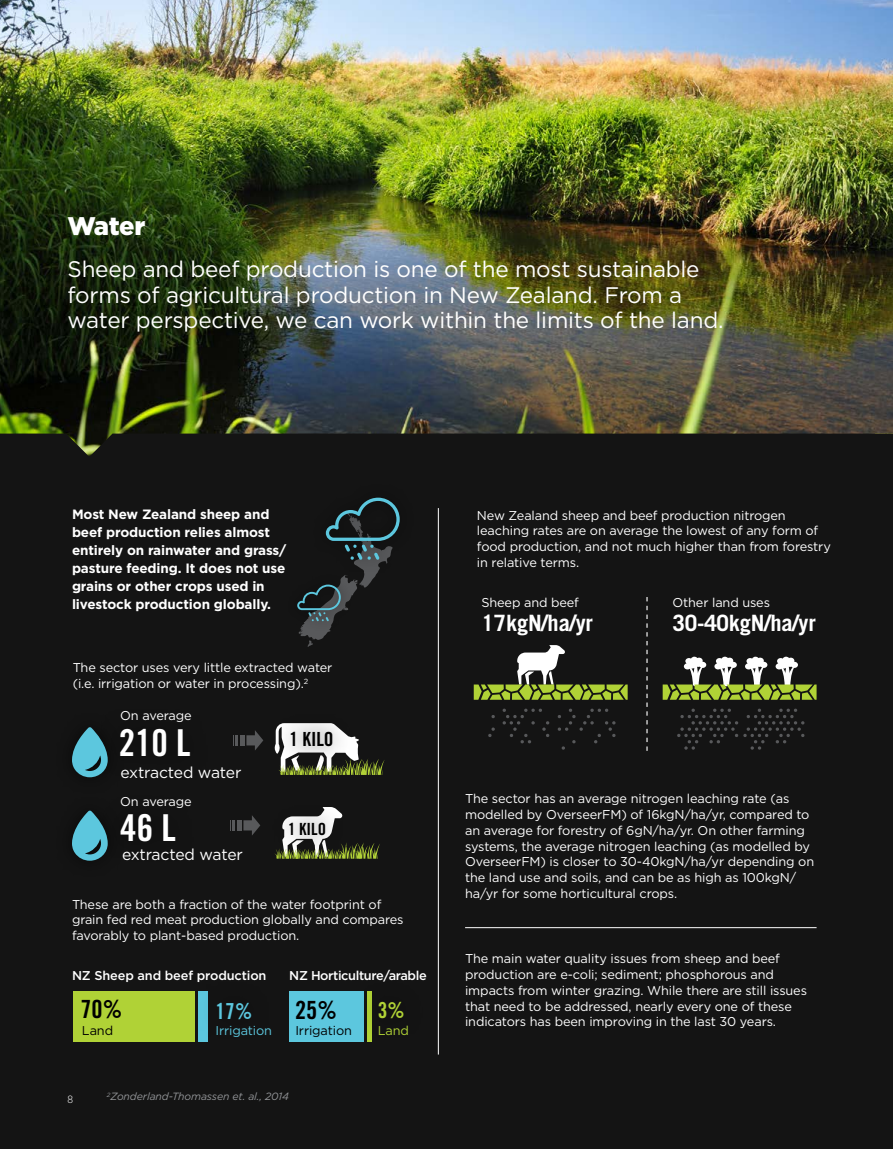
<style>
.page{position:relative;width:893px;height:1149px;background:#fff}
.page>*{position:absolute;margin:0;border:0;box-sizing:border-box;transform-origin:0 0}
.t1{font:37.05px "Trade Gothic Bold Cond Twenty";color:#fff}
.t2{font:900 25.5px "Gotham";letter-spacing:-.02em;color:#fff}
.t3{font:25.05px "Trade Gothic Bold Cond Twenty";color:#000}
.t4{font:22.5px/25.5px "Gotham";letter-spacing:-.01em;color:#fff}
.t5{font:700 22.5px "Trade Gothic";letter-spacing:-.01em;color:#fff}
.t6{font:22.05px "Trade Gothic Bold Cond Twenty";color:#5cc7de}
.t7{font:22.05px "Trade Gothic Bold Cond Twenty";color:#b0d236}
.t8{font:19.5px "Trade Gothic Bold Cond Twenty";color:#000}
.t9{font:16.8px "Trade Gothic Bold Cond Twenty";color:#000}
.t10{font:15.75px "Gotham";letter-spacing:-.015em;color:#fff}
.t11{font:700 13.5px/18px "Gotham";letter-spacing:-.01em;color:#fff}
.t12{font:12.75px/15.8px "Gotham";letter-spacing:-.01em;color:#fff}
.t13{font:500 12.75px "Gotham";letter-spacing:-.02em;color:#fff}
.t14{font:12.75px "Gotham";letter-spacing:-.01em;color:#000}
.t15{font:12.75px "Gotham";letter-spacing:-.01em;color:#5cc7de}
.t16{font:12.75px "Gotham";color:#b0d236}
.t17{font:italic 10.5px "Gotham";letter-spacing:-.01em;color:#939598}
.t18{font:300 10.5px "Gotham Narrow";color:#fff}
</style>
<div class="page">
<div style="left:0;top:374px;width:893px;height:774px;background:#141414"></div>
<img style="left:0;top:0;width:893px;height:456px">
<hr style="left:465px;top:927px;width:352px;height:1px;background:#fff">
<hr style="left:367px;top:991px;width:4px;height:50px;background:#b0d236">
<div style="left:289px;top:991px;width:75px;height:50px;background:#5cc7de"></div>
<div style="left:357px;top:979px;width:68px;height:60px;background:#000;opacity:.6"></div>
<div style="left:199px;top:991px;width:9px;height:50px;background:#5cc7de"></div>
<div style="left:73px;top:991px;width:122px;height:50px;background:#b0d236"></div>
<div style="left:196px;top:979px;width:76px;height:61px;background:#000;opacity:.6"></div>
<svg style="left:72px;top:810px;width:36px;height:50px"></svg>
<svg style="left:275px;top:843px;width:105px;height:15px"></svg>
<div style="left:271px;top:803px;width:73px;height:51px;background:#000;opacity:.6"></div>
<svg style="left:72px;top:727px;width:36px;height:50px"></svg>
<svg style="left:279px;top:736px;width:106px;height:38px"></svg>
<div style="left:273px;top:712px;width:80px;height:54px;background:#000;opacity:.6"></div>
<svg style="left:246px;top:730px;width:17px;height:20px"></svg>
<div style="left:240px;top:735px;width:5px;height:10px;background:#58595b"></div>
<svg style="left:233px;top:735px;width:5px;height:10px"></svg>
<svg style="left:243px;top:815px;width:17px;height:20px"></svg>
<div style="left:237px;top:820px;width:5px;height:10px;background:#58595b"></div>
<svg style="left:230px;top:820px;width:5px;height:10px"></svg>
<hr style="left:438px;top:508px;width:1px;height:546px;background:#fff">
<svg style="left:297px;top:497px;width:103px;height:150px"></svg>
<svg style="left:646px;top:597px;width:2px;height:153px"></svg>
<svg style="left:677px;top:708px;width:127px;height:42px"></svg>
<svg style="left:663px;top:656px;width:154px;height:43px"></svg>
<svg style="left:503px;top:708px;width:46px;height:35px"></svg>
<svg style="left:488px;top:727px;width:7px;height:10px"></svg>
<svg style="left:558px;top:708px;width:57px;height:42px"></svg>
<svg style="left:474px;top:645px;width:154px;height:54px"></svg>
<h2 class="t2" style="left:68px;top:208px;width:79px">Water</h2>
<h3 class="t4" style="left:68px;top:256px;width:658px">Sheep and beef production is one of the most sustainable forms of agricultural production in New Zealand. From a water perspective, we can work within the limits of the land.</h3>
<p class="t11" style="left:72px;top:505px;width:216px">Most New Zealand sheep and beef production relies almost entirely on rainwater and grass/ pasture feeding. It does not use grains or other crops used in livestock production globally.</p>
<p class="t12" style="left:73px;top:659px;width:261px">The sector uses very little extracted water (i.e. irrigation or water in processing).<sup>2</sup></p>
<p class="t12" style="left:120px;top:707px;width:73px">On average</p>
<h1 class="t1" style="left:119px;top:719px;width:73px">210 L</h1>
<h3 class="t8" style="left:289px;top:727px;width:46px">1 KILO</h3>
<p class="t10" style="left:121px;top:761px;width:122px">extracted water</p>
<p class="t12" style="left:120px;top:793px;width:73px">On average</p>
<h1 class="t1" style="left:120px;top:805px;width:57px">46 L</h1>
<p class="t10" style="left:122px;top:844px;width:122px">extracted water</p>
<h3 class="t9" style="left:288px;top:818px;width:40px">1 KILO</h3>
<p class="t12" style="left:72px;top:895px;width:333px">These are both a fraction of the water footprint of grain fed red meat production globally and compares favorably to plant-based production.</p>
<p class="t13" style="left:72px;top:966px;width:196px">NZ Sheep and beef production</p>
<h3 class="t3" style="left:80px;top:993px;width:43px">70%</h3>
<h3 class="t6" style="left:215px;top:997px;width:38px">17%</h3>
<p class="t14" style="left:82px;top:1021px;width:33px">Land</p>
<p class="t15" style="left:215px;top:1021px;width:58px">Irrigation</p>
<p class="t13" style="left:289px;top:966px;width:139px">NZ Horticulture/arable</p>
<h3 class="t3" style="left:295px;top:994px;width:43px">25%</h3>
<h3 class="t7" style="left:378px;top:996px;width:28px">3%</h3>
<p class="t14" style="left:295px;top:1021px;width:58px">Irrigation</p>
<p class="t16" style="left:378px;top:1021px;width:33px">Land</p>
<p class="t18" style="left:68px;top:1092px;width:7px">8</p>
<p class="t17" style="left:107px;top:1089px;width:184px"><sup>2</sup>Zonderland-Thomassen et. al., 2014</p>
<p class="t12" style="left:477px;top:506px;width:355px">New Zealand sheep and beef production nitrogen leaching rates are on average the lowest of any form of food production, and not much higher than from forestry in relative terms.</p>
<p class="t12" style="left:481px;top:594px;width:99px">Sheep and beef</p>
<h3 class="t5" style="left:481px;top:609px;width:113px">17kgN/ha/yr</h3>
<p class="t12" style="left:672px;top:594px;width:99px">Other land uses</p>
<h3 class="t5" style="left:672px;top:609px;width:145px">30-40kgN/ha/yr</h3>
<p class="t12" style="left:465px;top:790px;width:351px">The sector has an average nitrogen leaching rate (as modelled by OverseerFM) of 16kgN/ha/yr, compared to an average for forestry of 6gN/ha/yr. On other farming systems, the average nitrogen leaching (as modelled by OverseerFM) is closer to 30-40kgN/ha/yr depending on the land use and soils, and can be as high as 100kgN/ ha/yr for some horticultural crops.</p>
<p class="t12" style="left:465px;top:950px;width:343px">The main water quality issues from sheep and beef production are e-coli; sediment; phosphorous and impacts from winter grazing. While there are still issues that need to be addressed, nearly every one of these indicators has been improving in the last 30 years.</p>
</div>
